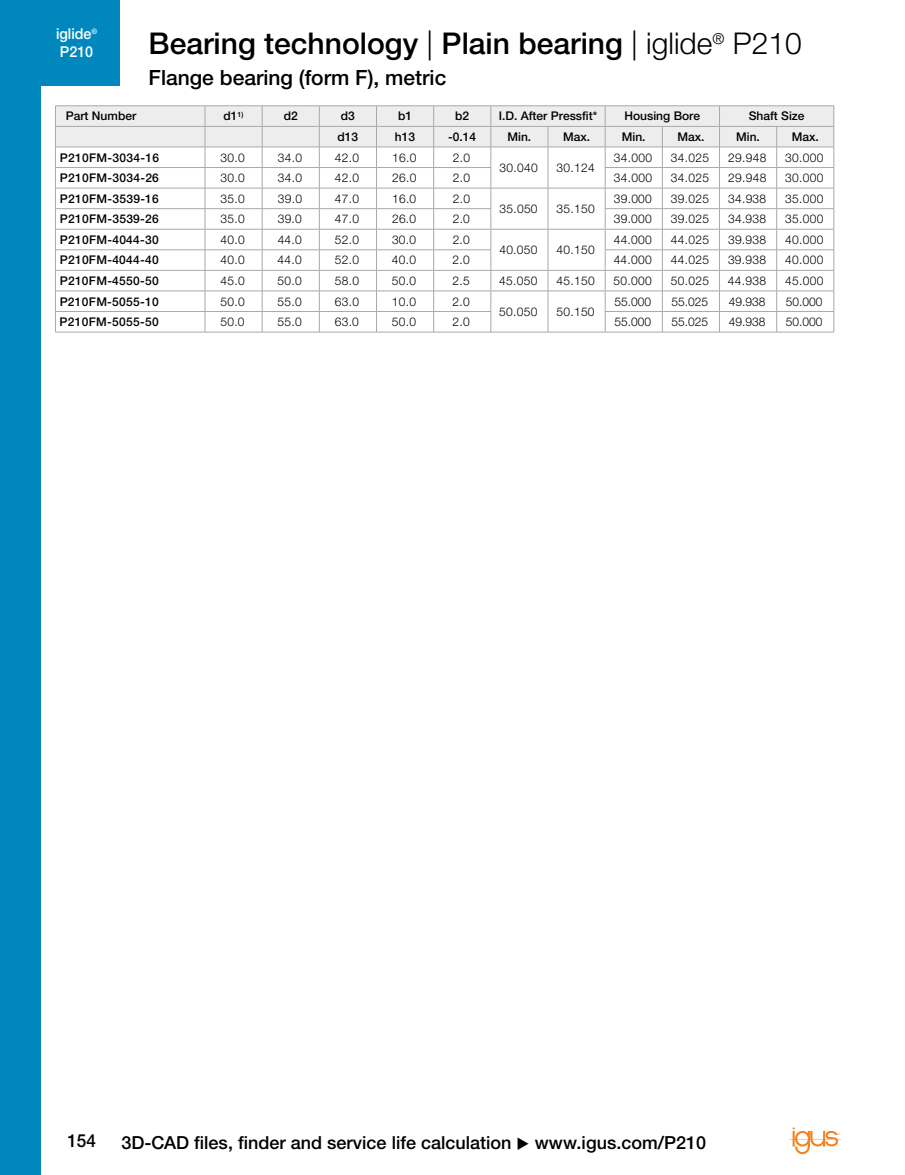
<style>
.page{position:relative;width:905px;height:1175px;background:#fff}
.page>*{position:absolute;margin:0;border:0;box-sizing:border-box;transform-origin:0 0}
.t1{font:500 30px "Helvetica Neue LTW1 G";color:#000}
.t2{font:500 21px "Helvetica Neue LTW1 G";color:#000}
.t3{font:500 18px "Helvetica Neue LTW1 G";color:#000}
.t4{font:500 18px "Helvetica Neue LTW1 G";color:#000;scale:.95 1}
.t5{font:500 15px/18px "Helvetica Neue LTW1 G";color:#fff;scale:.95 1}
.t6{font:300 12px "Helvetica Neue LTW1 G";letter-spacing:.025em;color:#000}
.t7{font:500 12px "Helvetica Neue LTW1 G";letter-spacing:.025em;color:#000}
.t8{font:500 12px "Helvetica Neue LTW1 G";color:#000}
.s1{font-weight:300}
</style>
<div class="page">
<div style="left:0;top:0;width:40px;height:1174px;background:#0088be"></div>
<div style="left:34px;top:0;width:85px;height:85px;background:#0088be"></div>
<svg style="left:789px;top:1127px;width:52px;height:27px"></svg>
<svg style="left:55px;top:106px;width:779px;height:226px"></svg>
<hr style="left:55px;top:332px;width:150px;height:1px;background:#a7a9ac">
<hr style="left:205px;top:332px;width:57px;height:1px;background:#a7a9ac">
<hr style="left:262px;top:332px;width:57px;height:1px;background:#a7a9ac">
<hr style="left:319px;top:332px;width:57px;height:1px;background:#a7a9ac">
<hr style="left:376px;top:332px;width:57px;height:1px;background:#a7a9ac">
<hr style="left:433px;top:332px;width:58px;height:1px;background:#a7a9ac">
<hr style="left:491px;top:332px;width:57px;height:1px;background:#a7a9ac">
<hr style="left:548px;top:332px;width:57px;height:1px;background:#a7a9ac">
<hr style="left:605px;top:332px;width:57px;height:1px;background:#a7a9ac">
<hr style="left:662px;top:332px;width:57px;height:1px;background:#a7a9ac">
<hr style="left:719px;top:332px;width:57px;height:1px;background:#a7a9ac">
<hr style="left:776px;top:332px;width:58px;height:1px;background:#a7a9ac">
<p class="t5" style="left:56px;top:25px;width:45px">iglide<sup>®<br></sup>P210</p>
<h1 class="t1" style="left:148px;top:25px;width:654px">Bearing technology <span class="s1">|</span> Plain bearing <span class="s1">| iglide</span><sup>®</sup> <span class="s1">P210</span></h1>
<h2 class="t2" style="left:148px;top:65px;width:299px">Flange bearing (form F), metric</h2>
<p class="t8" style="left:66px;top:109px;width:72px">Part Number</p>
<p class="t7" style="left:223px;top:109px;width:22px">d1<sup>1)</sup></p>
<p class="t7" style="left:284px;top:109px;width:16px">d2</p>
<p class="t7" style="left:341px;top:109px;width:16px">d3</p>
<p class="t7" style="left:398px;top:109px;width:16px">b1</p>
<p class="t7" style="left:455px;top:109px;width:16px">b2</p>
<p class="t8" style="left:498px;top:109px;width:100px">I.D. After Pressfit*</p>
<p class="t8" style="left:624px;top:109px;width:77px">Housing Bore</p>
<p class="t8" style="left:748px;top:109px;width:57px">Shaft Size</p>
<p class="t7" style="left:337px;top:129px;width:22px">d13</p>
<p class="t7" style="left:395px;top:129px;width:22px">h13</p>
<p class="t7" style="left:448px;top:129px;width:30px">-0.14</p>
<p class="t7" style="left:507px;top:129px;width:25px">Min.</p>
<p class="t7" style="left:563px;top:129px;width:29px">Max.</p>
<p class="t7" style="left:622px;top:129px;width:25px">Min.</p>
<p class="t7" style="left:677px;top:129px;width:29px">Max.</p>
<p class="t7" style="left:736px;top:129px;width:25px">Min.</p>
<p class="t7" style="left:791px;top:129px;width:29px">Max.</p>
<p class="t7" style="left:60px;top:150px;width:101px">P210FM-3034-16</p>
<p class="t6" style="left:221px;top:150px;width:26px">30.0</p>
<p class="t6" style="left:278px;top:150px;width:26px">34.0</p>
<p class="t6" style="left:335px;top:150px;width:26px">42.0</p>
<p class="t6" style="left:392px;top:150px;width:26px">16.0</p>
<p class="t6" style="left:453px;top:150px;width:19px">2.0</p>
<p class="t6" style="left:499px;top:160px;width:40px">30.040</p>
<p class="t6" style="left:556px;top:160px;width:40px">30.124</p>
<p class="t6" style="left:613px;top:150px;width:40px">34.000</p>
<p class="t6" style="left:671px;top:150px;width:40px">34.025</p>
<p class="t6" style="left:728px;top:150px;width:40px">29.948</p>
<p class="t6" style="left:785px;top:150px;width:40px">30.000</p>
<p class="t7" style="left:60px;top:171px;width:101px">P210FM-3034-26</p>
<p class="t6" style="left:220px;top:170px;width:26px">30.0</p>
<p class="t6" style="left:278px;top:170px;width:26px">34.0</p>
<p class="t6" style="left:335px;top:170px;width:26px">42.0</p>
<p class="t6" style="left:392px;top:170px;width:26px">26.0</p>
<p class="t6" style="left:453px;top:170px;width:19px">2.0</p>
<p class="t6" style="left:613px;top:170px;width:40px">34.000</p>
<p class="t6" style="left:671px;top:170px;width:40px">34.025</p>
<p class="t6" style="left:728px;top:170px;width:40px">29.948</p>
<p class="t6" style="left:785px;top:170px;width:40px">30.000</p>
<p class="t7" style="left:60px;top:191px;width:101px">P210FM-3539-16</p>
<p class="t6" style="left:220px;top:191px;width:26px">35.0</p>
<p class="t6" style="left:278px;top:191px;width:26px">39.0</p>
<p class="t6" style="left:335px;top:191px;width:26px">47.0</p>
<p class="t6" style="left:392px;top:191px;width:26px">16.0</p>
<p class="t6" style="left:452px;top:191px;width:19px">2.0</p>
<p class="t6" style="left:499px;top:201px;width:40px">35.050</p>
<p class="t6" style="left:556px;top:201px;width:40px">35.150</p>
<p class="t6" style="left:613px;top:191px;width:40px">39.000</p>
<p class="t6" style="left:671px;top:191px;width:40px">39.025</p>
<p class="t6" style="left:728px;top:191px;width:40px">34.938</p>
<p class="t6" style="left:785px;top:191px;width:40px">35.000</p>
<p class="t7" style="left:60px;top:212px;width:101px">P210FM-3539-26</p>
<p class="t6" style="left:220px;top:212px;width:26px">35.0</p>
<p class="t6" style="left:278px;top:212px;width:26px">39.0</p>
<p class="t6" style="left:335px;top:212px;width:26px">47.0</p>
<p class="t6" style="left:392px;top:212px;width:26px">26.0</p>
<p class="t6" style="left:452px;top:212px;width:19px">2.0</p>
<p class="t6" style="left:613px;top:212px;width:40px">39.000</p>
<p class="t6" style="left:671px;top:212px;width:40px">39.025</p>
<p class="t6" style="left:728px;top:212px;width:40px">34.938</p>
<p class="t6" style="left:785px;top:212px;width:40px">35.000</p>
<p class="t7" style="left:60px;top:232px;width:101px">P210FM-4044-30</p>
<p class="t6" style="left:220px;top:232px;width:26px">40.0</p>
<p class="t6" style="left:278px;top:232px;width:26px">44.0</p>
<p class="t6" style="left:335px;top:232px;width:26px">52.0</p>
<p class="t6" style="left:392px;top:232px;width:26px">30.0</p>
<p class="t6" style="left:452px;top:232px;width:19px">2.0</p>
<p class="t6" style="left:499px;top:242px;width:40px">40.050</p>
<p class="t6" style="left:556px;top:242px;width:40px">40.150</p>
<p class="t6" style="left:613px;top:232px;width:40px">44.000</p>
<p class="t6" style="left:670px;top:232px;width:40px">44.025</p>
<p class="t6" style="left:728px;top:232px;width:40px">39.938</p>
<p class="t6" style="left:785px;top:232px;width:40px">40.000</p>
<p class="t7" style="left:60px;top:253px;width:101px">P210FM-4044-40</p>
<p class="t6" style="left:220px;top:253px;width:26px">40.0</p>
<p class="t6" style="left:277px;top:253px;width:26px">44.0</p>
<p class="t6" style="left:335px;top:253px;width:26px">52.0</p>
<p class="t6" style="left:392px;top:253px;width:26px">40.0</p>
<p class="t6" style="left:452px;top:253px;width:19px">2.0</p>
<p class="t6" style="left:613px;top:253px;width:40px">44.000</p>
<p class="t6" style="left:670px;top:253px;width:40px">44.025</p>
<p class="t6" style="left:728px;top:253px;width:40px">39.938</p>
<p class="t6" style="left:785px;top:253px;width:40px">40.000</p>
<p class="t7" style="left:60px;top:273px;width:101px">P210FM-4550-50</p>
<p class="t6" style="left:220px;top:273px;width:26px">45.0</p>
<p class="t6" style="left:277px;top:273px;width:26px">50.0</p>
<p class="t6" style="left:335px;top:273px;width:26px">58.0</p>
<p class="t6" style="left:392px;top:273px;width:26px">50.0</p>
<p class="t6" style="left:452px;top:273px;width:19px">2.5</p>
<p class="t6" style="left:499px;top:273px;width:40px">45.050</p>
<p class="t6" style="left:556px;top:273px;width:40px">45.150</p>
<p class="t6" style="left:613px;top:273px;width:40px">50.000</p>
<p class="t6" style="left:670px;top:273px;width:40px">50.025</p>
<p class="t6" style="left:728px;top:273px;width:40px">44.938</p>
<p class="t6" style="left:785px;top:273px;width:40px">45.000</p>
<p class="t7" style="left:60px;top:294px;width:101px">P210FM-5055-10</p>
<p class="t6" style="left:220px;top:294px;width:26px">50.0</p>
<p class="t6" style="left:277px;top:294px;width:26px">55.0</p>
<p class="t6" style="left:335px;top:294px;width:26px">63.0</p>
<p class="t6" style="left:392px;top:294px;width:26px">10.0</p>
<p class="t6" style="left:452px;top:294px;width:19px">2.0</p>
<p class="t6" style="left:499px;top:304px;width:40px">50.050</p>
<p class="t6" style="left:556px;top:304px;width:40px">50.150</p>
<p class="t6" style="left:614px;top:294px;width:38px">55.000</p>
<p class="t6" style="left:671px;top:294px;width:38px">55.025</p>
<p class="t6" style="left:728px;top:294px;width:38px">49.938</p>
<p class="t6" style="left:785px;top:294px;width:38px">50.000</p>
<p class="t7" style="left:60px;top:315px;width:101px">P210FM-5055-50</p>
<p class="t6" style="left:220px;top:314px;width:26px">50.0</p>
<p class="t6" style="left:277px;top:314px;width:26px">55.0</p>
<p class="t6" style="left:335px;top:314px;width:26px">63.0</p>
<p class="t6" style="left:392px;top:314px;width:26px">50.0</p>
<p class="t6" style="left:452px;top:314px;width:19px">2.0</p>
<p class="t6" style="left:614px;top:314px;width:38px">55.000</p>
<p class="t6" style="left:671px;top:314px;width:38px">55.025</p>
<p class="t6" style="left:728px;top:314px;width:38px">49.938</p>
<p class="t6" style="left:785px;top:314px;width:38px">50.000</p>
<h3 class="t4" style="left:67px;top:1130px;width:32px">154</h3>
<h3 class="t3" style="left:122px;top:1131px;width:586px">3D-CAD files, finder and service life calculation ◆ www.igus.com/P210</h3>
</div>
